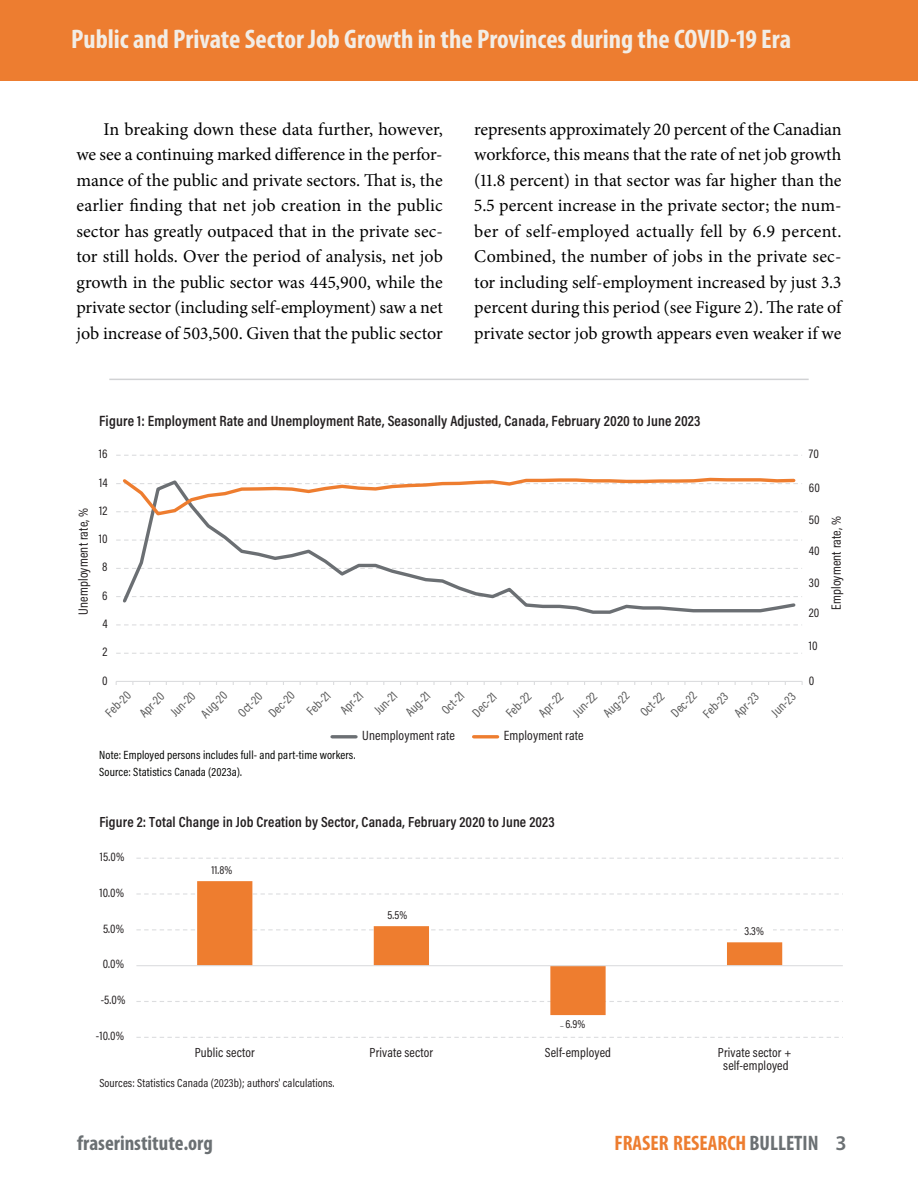
<style>
.page{position:relative;width:918px;height:1188px;background:#fff}
.page>*{position:absolute;margin:0;border:0;box-sizing:border-box;transform-origin:0 0}
.t1{font:700 condensed 27px "Myriad Pro";color:#f2ede6}
.t2{font:700 condensed 21px "Myriad Pro";color:#ed7d30}
.t3{font:700 condensed 21px "Myriad Pro";color:#6b7073}
.text{font:18px/25.5px "Minion Pro";letter-spacing:-.005em;color:#000;text-align:justify}
.t4{font:600 15px "Acumin Pro Cond";letter-spacing:.01em;color:#231f20}
.t5{font:600 14.7px "Acumin Pro Cond";letter-spacing:.01em;color:#231f20}
.t6{font:13.5px "Acumin Pro Cond";letter-spacing:.01em;color:#231f20}
.t7{font:13.35px/13.4px "Acumin Pro Cond";letter-spacing:.01em;color:#231f20;text-align:center}
.t8{font:12.75px/24.5px "Acumin Pro Cond";color:#595959}
.t9{font:12.75px "Acumin Pro Cond";color:#231f20}
.t10{font:12.6px "Acumin Pro Cond";color:#231f20}
.t11{font:12px/17px "Acumin Pro Cond";letter-spacing:.01em;color:#040503}
.t12{font:11.85px "Acumin Pro Cond";letter-spacing:.01em;color:#231f20}
.s1{color:#6b7073}
.s2{font-weight:600;font-stretch:normal;color:#6b7073}
</style>
<div class="page">
<div style="left:0;top:0;width:918px;height:81px;background:#ed7d30"></div>
<svg style="left:116px;top:653px;width:686px;height:1px"></svg>
<svg style="left:116px;top:624px;width:686px;height:1px"></svg>
<svg style="left:116px;top:455px;width:686px;height:1px"></svg>
<hr style="left:116px;top:681px;width:686px;height:1px;background:#dcdddf">
<svg style="left:120px;top:517px;width:678px;height:97px"></svg>
<svg style="left:116px;top:477px;width:686px;height:40px"></svg>
<hr style="left:332px;top:735px;width:24px;height:3px;background:#6b6f73">
<hr style="left:474px;top:735px;width:24px;height:3px;background:#ee7d2f">
<svg style="left:136px;top:1037px;width:707px;height:1px"></svg>
<svg style="left:136px;top:1001px;width:707px;height:1px"></svg>
<svg style="left:136px;top:929px;width:707px;height:1px"></svg>
<svg style="left:136px;top:893px;width:707px;height:2px"></svg>
<svg style="left:136px;top:858px;width:707px;height:1px"></svg>
<svg style="left:197px;top:881px;width:585px;height:134px"></svg>
<hr style="left:136px;top:965px;width:707px;height:1px;background:#dcdddf">
<div style="left:737px;top:925px;width:36px;height:11px;background:#fff"></div>
<hr style="left:109px;top:379px;width:700px;height:1px;background:#d1d2d4">
<h1 class="t1" style="left:71px;top:24px;width:721px">Public and Private Sector Job Growth in the Provinces during the COVID-19 Era</h1>
<p class="text" style="left:76px;top:116px;width:368px;text-indent:27px">In breaking down these data further, however, we see a continuing marked difference in the perfor&shy;mance of the public and private sectors. That is, the earlier finding that net job creation in the public sector has greatly outpaced that in the private sec&shy;tor still holds. Over the period of analysis, net job growth in the public sector was 445,900, while the private sector (including self-employment) saw a net job increase of 503,500. Given that the public sector</p>
<p class="text" style="left:474px;top:116px;width:369px">represents approximately 20 percent of the Canadian workforce, this means that the rate of net job growth (11.8 percent) in that sector was far higher than the 5.5 percent increase in the private sector; the num&shy;ber of self-employed actually fell by 6.9 percent.<br>Combined, the number of jobs in the private sec&shy;tor including self-employment increased by just 3.3 percent during this period (see Figure 2). The rate of private sector job growth appears even weaker if we</p>
<p class="t4" style="left:99px;top:411px;width:603px">Figure 1: Employment Rate and Unemployment Rate, Seasonally Adjusted, Canada, February 2020 to June 2023</p>
<p class="t6" style="left:74px;top:615px;width:108px;rotate:-90deg">Unemployment rate, %</p>
<p class="t9" style="left:99px;top:446px;width:10px">16</p>
<p class="t9" style="left:99px;top:474px;width:10px">14</p>
<p class="t9" style="left:99px;top:502px;width:10px">12</p>
<p class="t9" style="left:99px;top:531px;width:10px">10</p>
<p class="t9" style="left:102px;top:559px;width:7px">8</p>
<p class="t9" style="left:102px;top:587px;width:7px">6</p>
<p class="t9" style="left:102px;top:615px;width:7px">4</p>
<p class="t9" style="left:103px;top:644px;width:6px">2</p>
<p class="t9" style="left:102px;top:672px;width:7px">0</p>
<p class="t8" style="left:115px;top:689px;width:31px;text-indent:-24px;rotate:-45deg">Feb-20<br>Apr-20</p>
<p class="t8" style="left:179px;top:691px;width:33px;line-height:22.5px;text-indent:-21px;rotate:-45deg">Jun-20<br>Aug-20</p>
<p class="t8" style="left:247px;top:691px;width:33px;line-height:22px;text-indent:-22px;rotate:-45deg">Oct-20<br>Dec-20</p>
<p class="t8" style="left:300px;top:704px;width:30px;rotate:-45deg">Feb-21</p>
<p class="t8" style="left:333px;top:704px;width:29px;rotate:-45deg">Apr-21</p>
<p class="t8" style="left:367px;top:703px;width:28px;rotate:-45deg">Jun-21</p>
<p class="t8" style="left:399px;top:705px;width:31px;rotate:-45deg">Aug-21</p>
<p class="t8" style="left:435px;top:703px;width:28px;rotate:-45deg">Oct-21</p>
<p class="t8" style="left:466px;top:706px;width:30px;rotate:-45deg">Dec-21</p>
<p class="t8" style="left:499px;top:707px;width:31px;rotate:-45deg">Feb-22</p>
<p class="t8" style="left:549px;top:689px;width:30px;line-height:23.9px;text-indent:-24px;rotate:-45deg">Apr-22<br>Jun-22</p>
<p class="t8" style="left:615px;top:687px;width:30px;line-height:25.5px;text-indent:-27px;rotate:-45deg">Aug-22<br>Oct-22</p>
<p class="t8" style="left:680px;top:691px;width:31px;line-height:23px;text-indent:-22px;rotate:-45deg">Dec-22<br>Feb-23</p>
<p class="t8" style="left:746px;top:687px;width:30px;line-height:26px;text-indent:-26px;rotate:-45deg">Apr-23<br>Jun-23</p>
<p class="t11" style="left:99px;top:747px;width:258px">Note: Employed persons includes full- and part-time workers.<br>Source: Statistics Canada (2023a).</p>
<p class="t6" style="left:362px;top:727px;width:94px">Unemployment rate</p>
<p class="t6" style="left:504px;top:727px;width:81px">Employment rate</p>
<p class="t9" style="left:809px;top:446px;width:11px">70</p>
<p class="t9" style="left:809px;top:479px;width:12px">60</p>
<p class="t9" style="left:809px;top:512px;width:12px">50</p>
<p class="t9" style="left:809px;top:542px;width:12px">40</p>
<p class="t9" style="left:809px;top:574px;width:12px">30</p>
<p class="t9" style="left:809px;top:605px;width:12px">20</p>
<p class="t9" style="left:809px;top:637px;width:10px">10</p>
<p class="t9" style="left:809px;top:672px;width:7px">0</p>
<p class="t6" style="left:828px;top:610px;width:95px;rotate:-90deg">Employment rate, %</p>
<p class="t5" style="left:99px;top:812px;width:457px">Figure 2: Total Change in Job Creation by Sector, Canada, February 2020 to June 2023</p>
<p class="t10" style="left:100px;top:848px;width:26px">15.0%</p>
<p class="t10" style="left:99px;top:884px;width:26px">10.0%</p>
<p class="t10" style="left:103px;top:920px;width:23px">5.0%</p>
<p class="t10" style="left:103px;top:956px;width:23px">0.0%</p>
<p class="t10" style="left:101px;top:992px;width:26px">-5.0%</p>
<p class="t10" style="left:96px;top:1028px;width:30px">-10.0%</p>
<p class="t12" style="left:211px;top:862px;width:23px">11.8%</p>
<p class="t12" style="left:388px;top:907px;width:21px">5.5%</p>
<p class="t12" style="left:560px;top:1016px;width:27px"><sub>-</sub>6.9%</p>
<p class="t12" style="left:745px;top:923px;width:21px">3.3%</p>
<p class="t7" style="left:195px;top:1045px;width:62px">Public sector</p>
<p class="t7" style="left:370px;top:1045px;width:65px">Private sector</p>
<p class="t7" style="left:545px;top:1045px;width:68px">Self-employed</p>
<p class="t7" style="left:718px;top:1045px;width:75px">Private sector + self-employed</p>
<p class="t12" style="left:99px;top:1076px;width:237px">Sources: Statistics Canada (2023b); authors' calculations.</p>
<p class="t3" style="left:77px;top:1131px;width:137px">fraserinstitute.org</p>
<p class="t2" style="left:614px;top:1131px;width:233px">FRASER RESEARCH <span class="s1">BULLETIN</span> <span class="s2">3</span></p>
</div>
